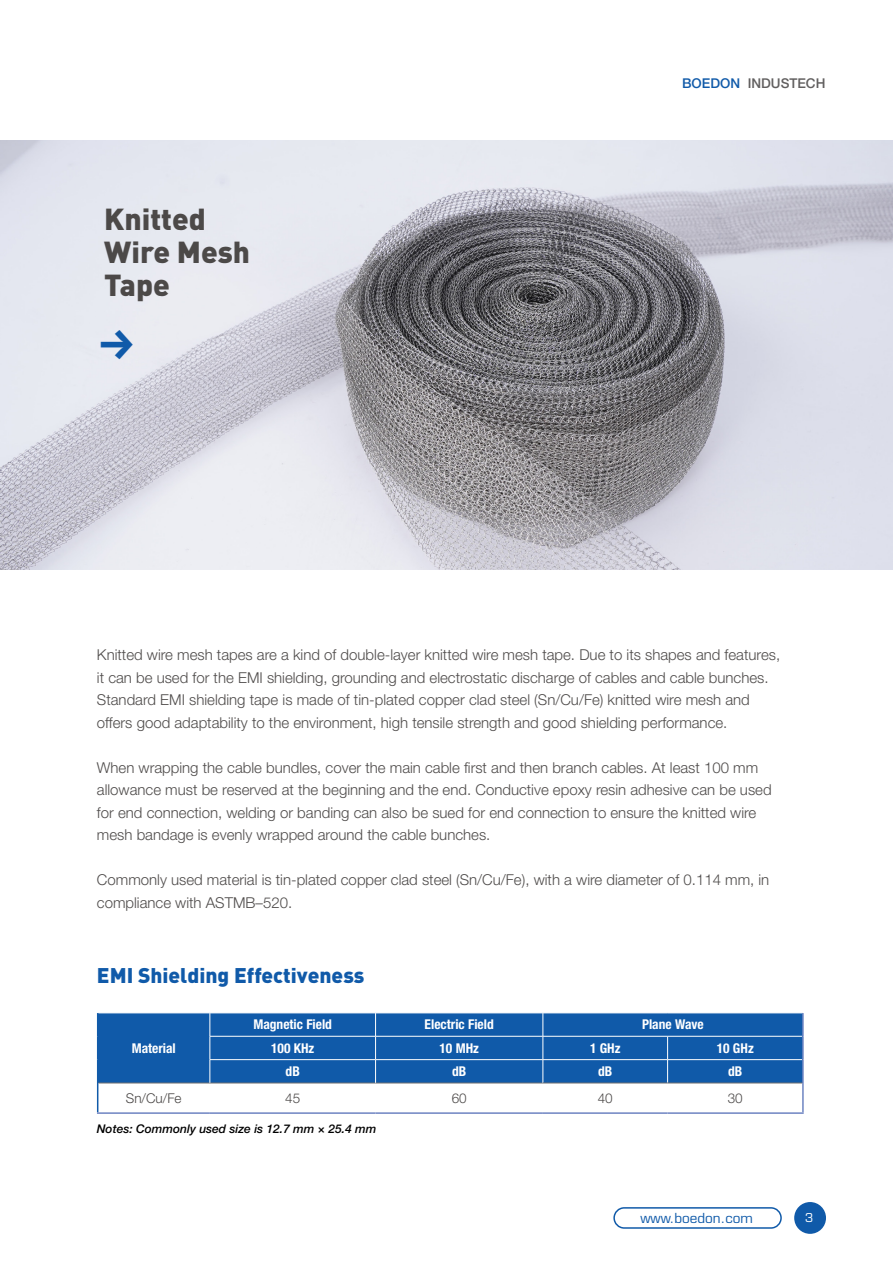
<style>
.page{position:relative;width:893px;height:1263px;background:#fff}
.page>*{position:absolute;margin:0;border:0;box-sizing:border-box;transform-origin:0 0}
.t1{font:800 40.5px "Glow Sans SC";color:#105aa9}
.t2{font:900 30px/33px "DIN";color:#4c4948}
.t3{font:900 21px "DIN";color:#105aa9}
.t4{font:300 15px/22.5px "Helvetica Neue LT Pro";color:#4f4c4b}
.t5{font:700 condensed 13.5px "Helvetica Neue LT Pro";color:#fff}
.t6{font:300 13.5px "Helvetica Neue LT Pro";color:#4c4948}
.t7{font:500 13.5px "Helvetica Neue LT Pro";color:#615f5f}
.t8{font:13.5px "Eurostile";color:#105aa9}
.t9{font:italic 500 12px "Helvetica Neue LT Pro";color:#000}
.t10{font:11.85px "Eurostile";color:#fff}
.s1{color:#105aa9}
</style>
<div class="page">
<div style="left:794px;top:1202px;width:32px;height:32px;background:#105aa9;border-radius:50%"></div>
<div style="left:613px;top:1207px;width:169px;height:22px;border:2px solid #105aa9;border-radius:10px"></div>
<img style="left:0;top:140px;width:893px;height:430px">
<div style="left:98px;top:1014px;width:704px;height:69px;background:#105aa9"></div>
<hr style="left:97px;top:1112px;width:113px;height:2px;background:#6d84c2">
<hr style="left:210px;top:1112px;width:166px;height:2px;background:#6d84c2">
<hr style="left:376px;top:1112px;width:167px;height:2px;background:#6d84c2">
<svg style="left:97px;top:1013px;width:1px;height:99px"></svg>
<hr style="left:98px;top:1083px;width:112px;height:1px;background:#727171">
<hr style="left:210px;top:1083px;width:166px;height:1px;background:#727171">
<hr style="left:376px;top:1083px;width:167px;height:1px;background:#727171">
<hr style="left:210px;top:1036px;width:166px;height:1px;background:#fff">
<hr style="left:376px;top:1036px;width:167px;height:1px;background:#fff">
<hr style="left:210px;top:1059px;width:166px;height:1px;background:#fff">
<svg style="left:210px;top:1013px;width:1px;height:70px"></svg>
<hr style="left:376px;top:1059px;width:167px;height:1px;background:#fff">
<svg style="left:375px;top:1013px;width:1px;height:70px"></svg>
<hr style="left:543px;top:1036px;width:125px;height:1px;background:#fff">
<hr style="left:668px;top:1036px;width:134px;height:1px;background:#fff">
<hr style="left:543px;top:1059px;width:125px;height:1px;background:#fff">
<svg style="left:543px;top:1013px;width:1px;height:70px"></svg>
<hr style="left:668px;top:1059px;width:134px;height:1px;background:#fff">
<svg style="left:667px;top:1036px;width:1px;height:47px"></svg>
<hr style="left:802px;top:1013px;width:2px;height:23px;background:#6d84c2">
<hr style="left:802px;top:1036px;width:2px;height:24px;background:#6d84c2">
<hr style="left:802px;top:1060px;width:2px;height:23px;background:#6d84c2">
<hr style="left:802px;top:1083px;width:2px;height:29px;background:#6d84c2">
<hr style="left:543px;top:1112px;width:125px;height:2px;background:#6d84c2">
<hr style="left:668px;top:1112px;width:136px;height:2px;background:#6d84c2">
<hr style="left:543px;top:1083px;width:125px;height:1px;background:#727171">
<hr style="left:668px;top:1083px;width:134px;height:1px;background:#727171">
<h2 class="t2" style="left:104px;top:201px;width:147px">Knitted<br>Wire Mesh<br>Tape</h2>
<h1 class="t1" style="left:97px;top:319px;width:41px">→</h1>
<p class="t7" style="left:682px;top:75px;width:145px"><span class="s1">BOEDON</span> INDUSTECH</p>
<p class="t4" style="left:97px;top:643px;width:685px">Knitted wire mesh tapes are a kind of double-layer knitted wire mesh tape. Due to its shapes and features, it can be used for the EMI shielding, grounding and electrostatic discharge of cables and cable bunches.<br>Standard EMI shielding tape is made of tin-plated copper clad steel (Sn/Cu/Fe) knitted wire mesh and offers good adaptability to the environment, high tensile strength and good shielding performance.</p>
<p class="t4" style="left:97px;top:756px;width:676px">When wrapping the cable bundles, cover the main cable first and then branch cables. At least 100 mm allowance must be reserved at the beginning and the end. Conductive epoxy resin adhesive can be used for end connection, welding or banding can also be sued for end connection to ensure the knitted wire mesh bandage is evenly wrapped around the cable bunches.</p>
<p class="t4" style="left:97px;top:868px;width:674px">Commonly used material is tin-plated copper clad steel (Sn/Cu/Fe), with a wire diameter of 0.114 mm, in compliance with ASTMB–520.</p>
<h3 class="t3" style="left:97px;top:962px;width:269px">EMI Shielding Effectiveness</h3>
<p class="t5" style="left:132px;top:1040px;width:46px">Material</p>
<p class="t5" style="left:253px;top:1016px;width:80px">Magnetic Field</p>
<p class="t5" style="left:425px;top:1016px;width:71px">Electric Field</p>
<p class="t5" style="left:642px;top:1016px;width:63px">Plane Wave</p>
<p class="t5" style="left:271px;top:1040px;width:45px">100 KHz</p>
<p class="t5" style="left:439px;top:1040px;width:41px">10 MHz</p>
<p class="t5" style="left:590px;top:1040px;width:32px">1 GHz</p>
<p class="t5" style="left:717px;top:1040px;width:38px">10 GHz</p>
<p class="t5" style="left:286px;top:1063px;width:16px">dB</p>
<p class="t5" style="left:452px;top:1063px;width:16px">dB</p>
<p class="t5" style="left:598px;top:1063px;width:16px">dB</p>
<p class="t5" style="left:728px;top:1063px;width:16px">dB</p>
<p class="t6" style="left:126px;top:1090px;width:57px">Sn/Cu/Fe</p>
<p class="t6" style="left:285px;top:1090px;width:17px">45</p>
<p class="t6" style="left:452px;top:1090px;width:17px">60</p>
<p class="t6" style="left:598px;top:1090px;width:17px">40</p>
<p class="t6" style="left:728px;top:1090px;width:17px">30</p>
<p class="t9" style="left:97px;top:1121px;width:281px">Notes: Commonly used size is 12.7 mm × 25.4 mm</p>
<p class="t8" style="left:640px;top:1210px;width:114px">www.boedon.com</p>
<p class="t10" style="left:805px;top:1211px;width:10px">3</p>
</div>
